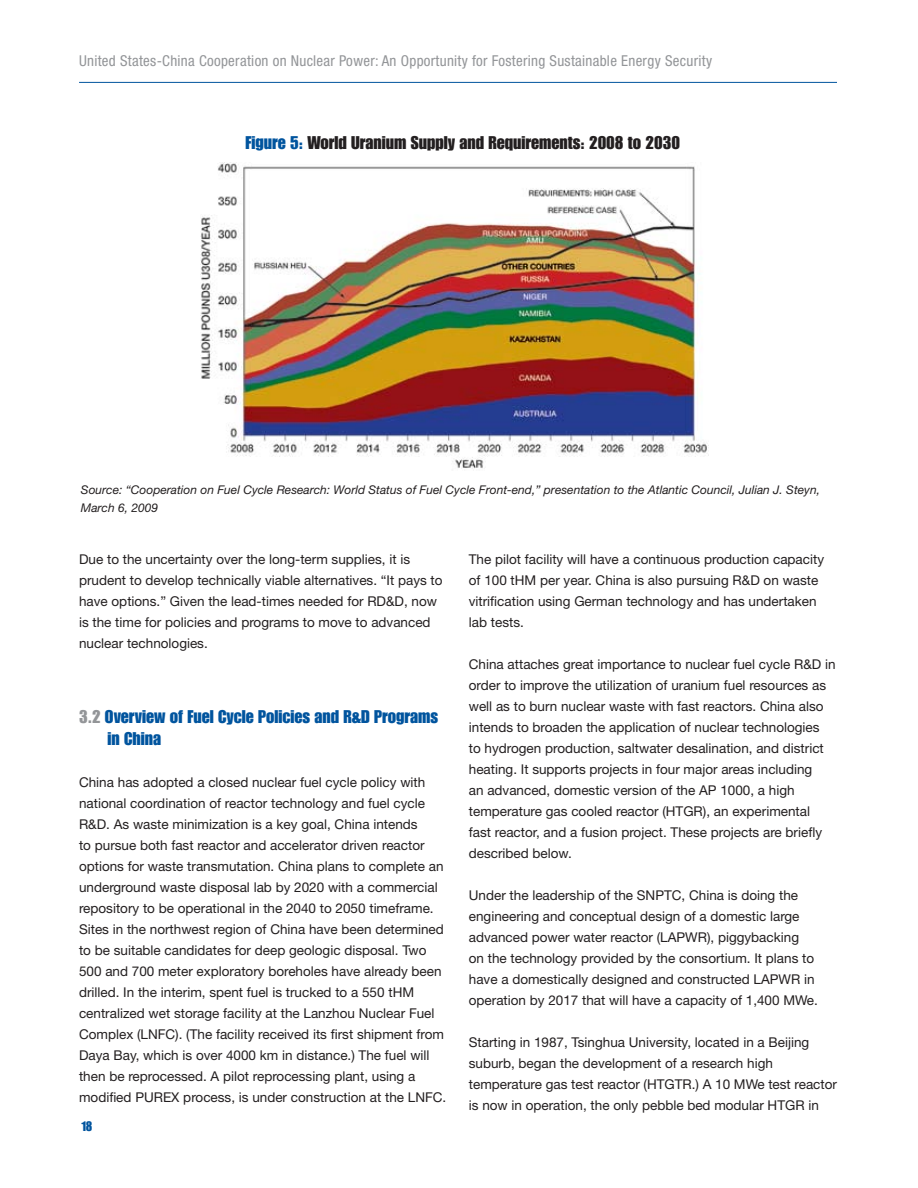
<style>
.page{position:relative;width:918px;height:1188px;background:#fff}
.page>*{position:absolute;margin:0;border:0;box-sizing:border-box;transform-origin:0 0}
.t1{font:18px "Impact";color:#231f20}
.t2{font:18px/21.6px "Impact";color:#00549e}
.t3{font:condensed 15px "Helvetica Neue";letter-spacing:.02em;color:#939598}
.t4{font:13.5px/21px "Helvetica Neue";color:#231f20}
.t5{font:13.5px "Impact";color:#00549e}
.t6{font:italic 12px/18px "Helvetica Neue";color:#231f20}
.s1{color:#00549e}
.s2{color:#939598}
</style>
<div class="page">
<hr style="left:79px;top:82px;width:758px;height:1px;background:#00549e">
<img style="left:201px;top:163px;width:507px;height:306px">
<p class="t3" style="left:79px;top:52px;width:635px">United States-China Cooperation on Nuclear Power: An Opportunity for Fostering Sustainable Energy Security</p>
<h1 class="t1" style="left:245px;top:132px;width:436px"><span class="s1">Figure 5:</span> World Uranium Supply and Requirements: 2008 to 2030</h1>
<p class="t6" style="left:81px;top:480px;width:741px">Source: “Cooperation on Fuel Cycle Research: World Status of Fuel Cycle Front-end,” presentation to the Atlantic Council, Julian J. Steyn,<br>March 6, 2009</p>
<p class="t4" style="left:79px;top:549px;width:365px">Due to the uncertainty over the long-term supplies, it is prudent to develop technically viable alternatives. “It pays to have options.” Given the lead-times needed for RD&amp;D, now is the time for policies and programs to move to advanced nuclear technologies.</p>
<h1 class="t2" style="left:108px;top:706px;width:332px;text-indent:-28px"><span class="s2">3.2</span> Overview of Fuel Cycle Policies and R&amp;D Programs in China</h1>
<p class="t4" style="left:79px;top:771px;width:369px">China has adopted a closed nuclear fuel cycle policy with national coordination of reactor technology and fuel cycle R&amp;D. As waste minimization is a key goal, China intends<br>to pursue both fast reactor and accelerator driven reactor options for waste transmutation. China plans to complete an underground waste disposal lab by 2020 with a commercial repository to be operational in the 2040 to 2050 timeframe.<br>Sites in the northwest region of China have been determined to be suitable candidates for deep geologic disposal. Two 500 and 700 meter exploratory boreholes have already been drilled. In the interim, spent fuel is trucked to a 550 tHM centralized wet storage facility at the Lanzhou Nuclear Fuel Complex (LNFC). (The facility received its first shipment from Daya Bay, which is over 4000 km in distance.) The fuel will then be reprocessed. A pilot reprocessing plant, using a modified PUREX process, is under construction at the LNFC.</p>
<p class="t5" style="left:81px;top:1118px;width:13px">18</p>
<p class="t4" style="left:469px;top:549px;width:357px">The pilot facility will have a continuous production capacity of 100 tHM per year. China is also pursuing R&amp;D on waste vitrification using German technology and has undertaken lab tests.</p>
<p class="t4" style="left:469px;top:654px;width:368px">China attaches great importance to nuclear fuel cycle R&amp;D in order to improve the utilization of uranium fuel resources as well as to burn nuclear waste with fast reactors. China also intends to broaden the application of nuclear technologies<br>to hydrogen production, saltwater desalination, and district heating. It supports projects in four major areas including<br>an advanced, domestic version of the AP 1000, a high temperature gas cooled reactor (HTGR), an experimental fast reactor, and a fusion project. These projects are briefly described below.</p>
<p class="t4" style="left:469px;top:885px;width:351px">Under the leadership of the SNPTC, China is doing the engineering and conceptual design of a domestic large advanced power water reactor (LAPWR), piggybacking<br>on the technology provided by the consortium. It plans to have a domestically designed and constructed LAPWR in operation by 2017 that will have a capacity of 1,400 MWe.</p>
<p class="t4" style="left:469px;top:1032px;width:370px">Starting in 1987, Tsinghua University, located in a Beijing suburb, began the development of a research high temperature gas test reactor (HTGTR.) A 10 MWe test reactor is now in operation, the only pebble bed modular HTGR in</p>
</div>
